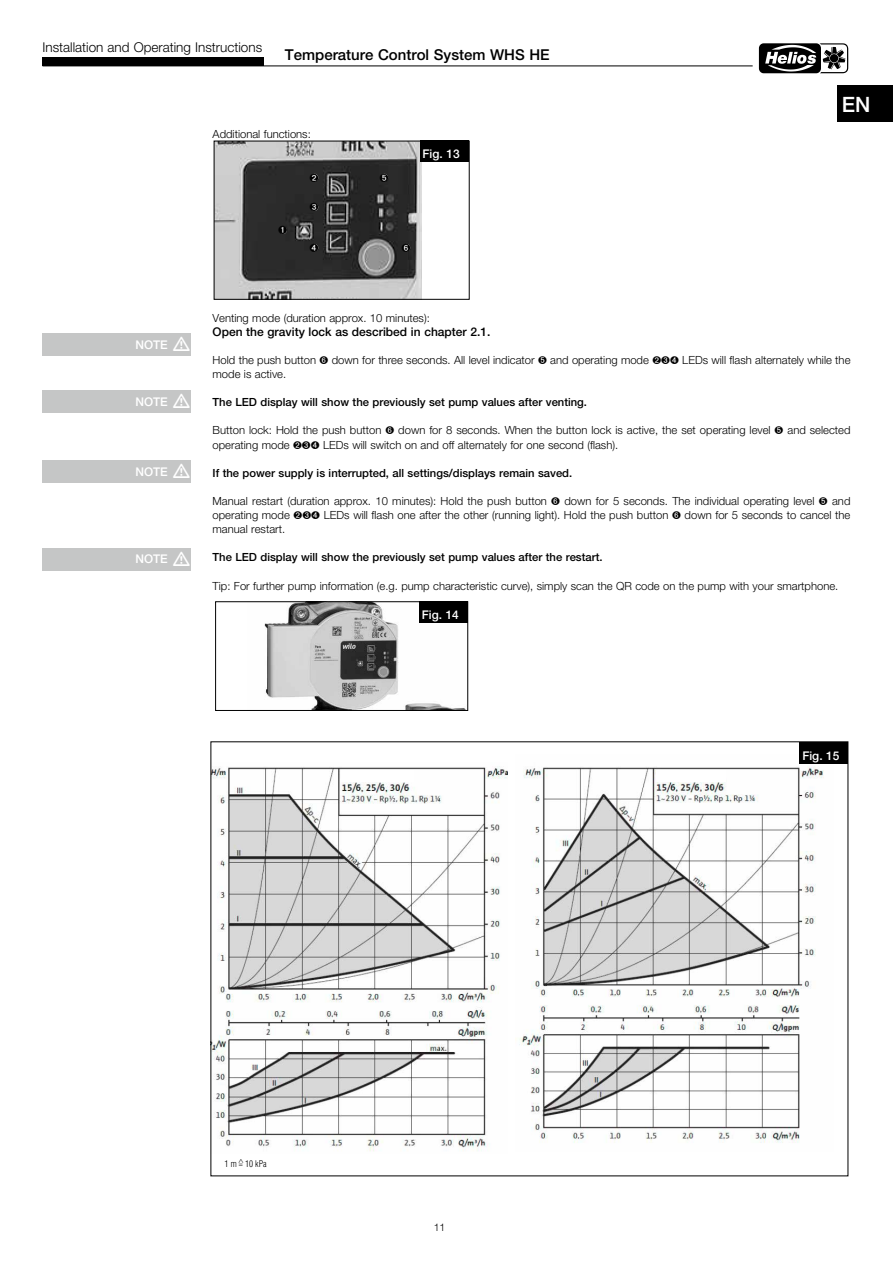
<style>
.page{position:relative;width:893px;height:1263px;background:#fff}
.page>*{position:absolute;margin:0;border:0;box-sizing:border-box;transform-origin:0 0}
.t1{font:500 21.15px "Helvetica Neue";color:#fff}
.t2{font:500 15px "Helvetica Neue";color:#000}
.t3{font:300 13.5px "Helvetica Neue";color:#000}
.t4{font:500 12px "Helvetica Neue";color:#000}
.t5{font:500 12px "Helvetica Neue";color:#fff}
.t6{font:300 11.25px "Helvetica Neue";color:#000}
.t7{font:500 11.25px "Helvetica Neue";color:#000}
.t8{font:300 10.5px "Helvetica Neue";color:#000}
.t9{font:300 condensed 9px "Helvetica";color:#000}
</style>
<div class="page">
<hr style="left:43px;top:66px;width:710px;height:1px;background:#000">
<div style="left:43px;top:57px;width:221px;height:9px;background:#000"></div>
<svg style="left:758px;top:43px;width:91px;height:31px"></svg>
<div style="left:759px;top:43px;width:62px;height:30px;background:#000;border-radius:5px"></div>
<svg style="left:765px;top:43px;width:83px;height:30px"></svg>
<div style="left:838px;top:85px;width:55px;height:36px;background:#000"></div>
<img style="left:216px;top:143px;width:205px;height:155px">
<div style="left:214px;top:141px;width:256px;height:159px;border:1px solid #000"></div>
<div style="left:420px;top:141px;width:48px;height:21px;background:#000"></div>
<div style="left:43px;top:391px;width:148px;height:22px;background:#c5c6c6"></div>
<div style="left:43px;top:460px;width:148px;height:23px;background:#c5c6c6"></div>
<div style="left:43px;top:548px;width:148px;height:22px;background:#c5c6c6"></div>
<img style="left:264px;top:603px;width:202px;height:106px">
<div style="left:215px;top:601px;width:253px;height:110px;border:1px solid #000"></div>
<div style="left:419px;top:602px;width:49px;height:21px;background:#000"></div>
<img style="left:212px;top:766px;width:295px;height:385px">
<div style="left:341px;top:770px;width:73px;height:12px;background:#fff"></div>
<img style="left:519px;top:763px;width:314px;height:380px">
<div style="left:656px;top:770px;width:69px;height:12px;background:#fff"></div>
<div style="left:799px;top:742px;width:49px;height:21px;background:#000"></div>
<div style="left:43px;top:333px;width:148px;height:22px;background:#c5c6c6"></div>
<svg style="left:310px;top:173px;width:9px;height:9px"></svg>
<svg style="left:310px;top:203px;width:9px;height:8px"></svg>
<svg style="left:279px;top:226px;width:8px;height:8px"></svg>
<svg style="left:310px;top:243px;width:9px;height:9px"></svg>
<svg style="left:380px;top:173px;width:8px;height:9px"></svg>
<svg style="left:402px;top:243px;width:9px;height:9px"></svg>
<p class="t3" style="left:43px;top:39px;width:221px">Installation and Operating Instructions</p>
<h2 class="t2" style="left:285px;top:45px;width:266px">Temperature Control System WHS HE</h2>
<p class="t6" style="left:213px;top:127px;width:100px">Additional functions:</p>
<p class="t5" style="left:423px;top:147px;width:39px">Fig. 13</p>
<h1 class="t1" style="left:842px;top:92px;width:30px">EN</h1>
<p class="t5" style="left:135px;top:337px;width:34px">NOTE</p>
<p class="t5" style="left:135px;top:395px;width:34px">NOTE</p>
<p class="t5" style="left:135px;top:464px;width:34px">NOTE</p>
<p class="t5" style="left:135px;top:552px;width:34px">NOTE</p>
<p class="t6" style="left:213px;top:311px;width:219px">Venting mode (duration approx. 10 minutes):</p>
<p class="t4" style="left:213px;top:324px;width:278px">Open the gravity lock as described in chapter 2.1.</p>
<p class="t6" style="left:213px;top:353px;width:323px">Hold the push button ✓ down for three seconds. All level indicator</p>
<p class="t6" style="left:550px;top:353px;width:100px">and operating mode</p>
<p class="t6" style="left:682px;top:353px;width:170px">LEDs will flash alternately while the</p>
<p class="t6" style="left:213px;top:367px;width:75px">mode is active.</p>
<p class="t7" style="left:213px;top:396px;width:374px">The LED display will show the previously set pump values after venting.</p>
<p class="t6" style="left:213px;top:424px;width:559px">Button lock: Hold the push button ✓ down for 8 seconds. When the button lock is active, the set operating level</p>
<p class="t6" style="left:787px;top:424px;width:64px">and selected</p>
<p class="t6" style="left:213px;top:438px;width:79px">operating mode</p>
<p class="t6" style="left:323px;top:438px;width:297px">LEDs will switch on and off alternately for one second (flash).</p>
<p class="t7" style="left:213px;top:466px;width:360px">If the power supply is interrupted, all settings/displays remain saved.</p>
<p class="t6" style="left:213px;top:494px;width:603px">Manual restart (duration approx. 10 minutes): Hold the push button ✓ down for 5 seconds. The individual operating level</p>
<p class="t6" style="left:832px;top:494px;width:20px">and</p>
<p class="t6" style="left:213px;top:508px;width:79px">operating mode</p>
<p class="t6" style="left:324px;top:508px;width:528px">LEDs will flash one after the other (running light). Hold the push button ✓ down for 5 seconds to cancel the</p>
<p class="t6" style="left:213px;top:522px;width:74px">manual restart.</p>
<p class="t7" style="left:213px;top:551px;width:390px">The LED display will show the previously set pump values after the restart.</p>
<p class="t6" style="left:213px;top:579px;width:627px">Tip: For further pump information (e.g. pump characteristic curve), simply scan the QR code on the pump with your smartphone.</p>
<p class="t5" style="left:422px;top:608px;width:39px">Fig. 14</p>
<p class="t5" style="left:802px;top:748px;width:39px">Fig. 15</p>
<p class="t9" style="left:247px;top:1159px;width:5px;rotate:90deg">&lt;</p>
<p class="t9" style="left:225px;top:1159px;width:44px">1 m = 10 kPa</p>
<p class="t8" style="left:434px;top:1220px;width:13px">11</p>
</div>
